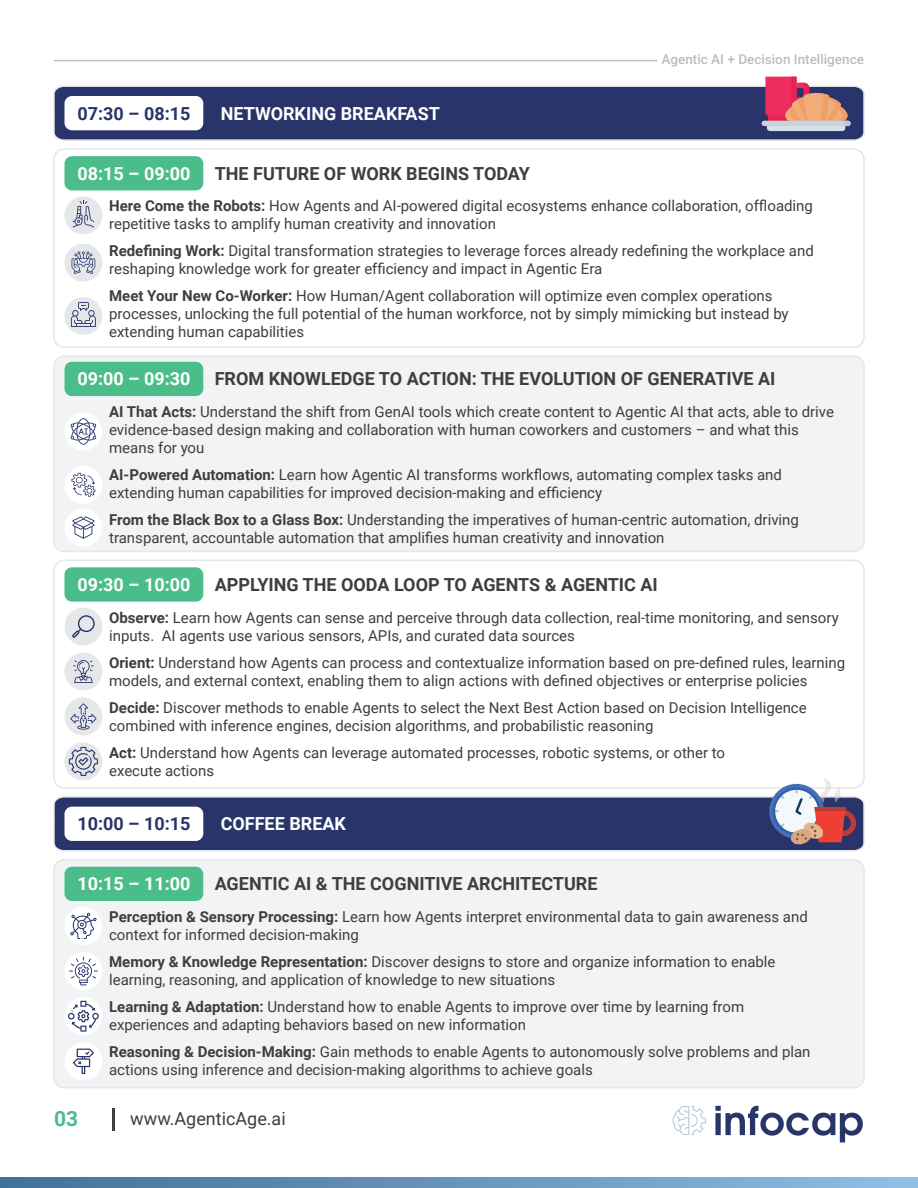
<style>
.page{position:relative;width:918px;height:1188px;background:#fff}
.page>*{position:absolute;margin:0;border:0;box-sizing:border-box;transform-origin:0 0}
.t1{font:700 21px "Roboto";color:#4bbd8b}
.t2{font:700 18px "Roboto";color:#3e3e3f}
.t3{font:700 18px "Roboto";color:#fff}
.t4{font:700 18px "Roboto";color:#28346a}
.t5{font:18px "Roboto";color:#3e3e3f}
.t6{font:15px/18px "Roboto";color:#3e3e3f}
.t7{font:500 13.5px "Roboto";color:#bcbdc0}
.s1{font-weight:700}
</style>
<div class="page">
<svg style="left:0;top:1178px;width:918px;height:10px;background:#6895bc"></svg>
<hr style="left:112px;top:1109px;width:3px;height:22px;background:#3e3e3f">
<hr style="left:54px;top:60px;width:604px;height:1px;background:#bcbdc0">
<svg style="left:715px;top:1106px;width:148px;height:36px"></svg>
<svg style="left:673px;top:1106px;width:33px;height:29px"></svg>
<svg style="left:53px;top:85px;width:812px;height:56px;background:#374374"></svg>
<div style="left:65px;top:96px;width:138px;height:34px;background:#fff;border-radius:7px"></div>
<svg style="left:53px;top:796px;width:812px;height:56px;background:#384374"></svg>
<div style="left:65px;top:807px;width:138px;height:34px;background:#fff;border-radius:7px"></div>
<div style="left:65px;top:156px;width:138px;height:34px;background:#4bbd8b;border-radius:7px"></div>
<div style="left:53px;top:148px;width:812px;height:200px;border:2px solid #e6e7e9;border-radius:10px"></div>
<div style="left:64px;top:196px;width:38px;height:38px;background:#e6e7e9;border-radius:50%"></div>
<div style="left:64px;top:244px;width:38px;height:38px;background:#e6e7e9;border-radius:50%"></div>
<div style="left:64px;top:297px;width:38px;height:38px;background:#e6e7e9;border-radius:50%"></div>
<svg style="left:73px;top:200px;width:21px;height:28px"></svg>
<svg style="left:72px;top:251px;width:23px;height:23px"></svg>
<svg style="left:71px;top:302px;width:25px;height:25px"></svg>
<div style="left:54px;top:356px;width:810px;height:195px;background:#f2f3f4;border-radius:10px"></div>
<div style="left:53px;top:355px;width:812px;height:197px;border:2px solid #e6e7e9;border-radius:10px"></div>
<div style="left:65px;top:362px;width:138px;height:34px;background:#4bbd8b;border-radius:7px"></div>
<div style="left:64px;top:413px;width:38px;height:37px;background:#fff;border-radius:50%"></div>
<div style="left:64px;top:466px;width:38px;height:38px;background:#fff;border-radius:50%"></div>
<div style="left:64px;top:509px;width:38px;height:38px;background:#fff;border-radius:50%"></div>
<svg style="left:70px;top:418px;width:26px;height:27px"></svg>
<svg style="left:71px;top:473px;width:24px;height:24px"></svg>
<svg style="left:72px;top:516px;width:23px;height:23px"></svg>
<div style="left:65px;top:567px;width:138px;height:35px;background:#4bbd8b;border-radius:7px"></div>
<div style="left:53px;top:560px;width:812px;height:229px;border:2px solid #e6e7e9;border-radius:10px"></div>
<div style="left:64px;top:608px;width:38px;height:37px;background:#e6e7e9;border-radius:50%"></div>
<div style="left:64px;top:653px;width:38px;height:37px;background:#e6e7e9;border-radius:50%"></div>
<div style="left:64px;top:742px;width:38px;height:38px;background:#e6e7e9;border-radius:50%"></div>
<div style="left:64px;top:698px;width:38px;height:37px;background:#e6e7e9;border-radius:50%"></div>
<svg style="left:72px;top:615px;width:23px;height:23px"></svg>
<svg style="left:73px;top:660px;width:21px;height:23px"></svg>
<svg style="left:70px;top:703px;width:27px;height:27px"></svg>
<svg style="left:69px;top:747px;width:29px;height:29px"></svg>
<div style="left:54px;top:860px;width:810px;height:228px;background:#f2f3f4;border-radius:10px"></div>
<div style="left:53px;top:859px;width:812px;height:229px;border:2px solid #e6e7e9;border-radius:10px"></div>
<div style="left:65px;top:867px;width:138px;height:34px;background:#4bbd8b;border-radius:7px"></div>
<div style="left:64px;top:907px;width:38px;height:38px;background:#fff;border-radius:50%"></div>
<div style="left:64px;top:952px;width:38px;height:38px;background:#fff;border-radius:50%"></div>
<div style="left:64px;top:997px;width:38px;height:38px;background:#fff;border-radius:50%"></div>
<div style="left:64px;top:1042px;width:38px;height:38px;background:#fff;border-radius:50%"></div>
<svg style="left:70px;top:913px;width:27px;height:26px"></svg>
<svg style="left:69px;top:957px;width:29px;height:28px"></svg>
<svg style="left:67px;top:1001px;width:32px;height:31px"></svg>
<svg style="left:73px;top:1049px;width:21px;height:25px"></svg>
<div style="left:769px;top:784px;width:55px;height:55px;background:#466fb6;border-radius:50%"></div>
<svg style="left:773px;top:778px;width:83px;height:66px"></svg>
<div style="left:762px;top:121px;width:89px;height:5px;background:#cad2db;border-radius:3px"></div>
<svg style="left:765px;top:77px;width:86px;height:54px"></svg>
<p class="t4" style="left:77px;top:101px;width:115px">07:30 – 08:15</p>
<p class="t3" style="left:221px;top:101px;width:221px">NETWORKING BREAKFAST</p>
<p class="t3" style="left:77px;top:161px;width:115px">08:15 – 09:00</p>
<p class="t2" style="left:215px;top:161px;width:317px">THE FUTURE OF WORK BEGINS TODAY</p>
<p class="t7" style="left:662px;top:50px;width:204px">Agentic AI + Decision Intelligence</p>
<p class="t6" style="left:109px;top:197px;width:705px"><span class="s1">Here Come the Robots:</span> How Agents and AI-powered digital ecosystems enhance collaboration, offloading repetitive tasks to amplify human creativity and innovation</p>
<p class="t6" style="left:109px;top:242px;width:706px"><span class="s1">Redefining Work:</span> Digital transformation strategies to leverage forces already redefining the workplace and reshaping knowledge work for greater efficiency and impact in Agentic Era</p>
<p class="t6" style="left:109px;top:287px;width:681px"><span class="s1">Meet Your New Co-Worker:</span> How Human/Agent collaboration will optimize even complex operations processes, unlocking the full potential of the human workforce, not by simply mimicking but instead by extending human capabilities</p>
<p class="t3" style="left:77px;top:366px;width:115px">09:00 – 09:30</p>
<p class="t2" style="left:215px;top:366px;width:562px">FROM KNOWLEDGE TO ACTION: THE EVOLUTION OF GENERATIVE AI</p>
<p class="t6" style="left:109px;top:402px;width:726px"><span class="s1">AI That Acts:</span> Understand the shift from GenAI tools which create content to Agentic AI that acts, able to drive evidence-based design making and collaboration with human coworkers and customers – and what this means for you</p>
<p class="t6" style="left:109px;top:465px;width:674px"><span class="s1">AI-Powered Automation:</span> Learn how Agentic AI transforms workflows, automating complex tasks and extending human capabilities for improved decision-making and efficiency</p>
<p class="t6" style="left:109px;top:510px;width:691px"><span class="s1">From the Black Box to a Glass Box:</span> Understanding the imperatives of human-centric automation, driving transparent, accountable automation that amplifies human creativity and innovation</p>
<p class="t3" style="left:77px;top:572px;width:115px">09:30 – 10:00</p>
<p class="t2" style="left:215px;top:572px;width:445px">APPLYING THE OODA LOOP TO AGENTS &amp; AGENTIC AI</p>
<p class="t6" style="left:109px;top:608px;width:731px"><span class="s1">Observe:</span> Learn how Agents can sense and perceive through data collection, real-time monitoring, and sensory inputs. AI agents use various sensors, APIs, and curated data sources</p>
<p class="t6" style="left:109px;top:653px;width:738px"><span class="s1">Orient:</span> Understand how Agents can process and contextualize information based on pre-defined rules, learning models, and external context, enabling them to align actions with defined objectives or enterprise policies</p>
<p class="t6" style="left:109px;top:698px;width:699px"><span class="s1">Decide:</span> Discover methods to enable Agents to select the Next Best Action based on Decision Intelligence combined with inference engines, decision algorithms, and probabilistic reasoning</p>
<p class="t6" style="left:109px;top:743px;width:618px"><span class="s1">Act:</span> Understand how Agents can leverage automated processes, robotic systems, or other to execute actions</p>
<p class="t4" style="left:77px;top:811px;width:115px">10:00 – 10:15</p>
<p class="t3" style="left:221px;top:811px;width:127px">COFFEE BREAK</p>
<p class="t3" style="left:77px;top:871px;width:115px">10:15 – 11:00</p>
<p class="t2" style="left:215px;top:871px;width:384px">AGENTIC AI &amp; THE COGNITIVE ARCHITECTURE</p>
<p class="t6" style="left:109px;top:907px;width:700px"><span class="s1">Perception &amp; Sensory Processing:</span> Learn how Agents interpret environmental data to gain awareness and context for informed decision-making</p>
<p class="t6" style="left:109px;top:952px;width:668px"><span class="s1">Memory &amp; Knowledge Representation:</span> Discover designs to store and organize information to enable learning, reasoning, and application of knowledge to new situations</p>
<p class="t6" style="left:109px;top:997px;width:637px"><span class="s1">Learning &amp; Adaptation:</span> Understand how to enable Agents to improve over time by learning from experiences and adapting behaviors based on new information</p>
<p class="t6" style="left:109px;top:1042px;width:703px"><span class="s1">Reasoning &amp; Decision-Making:</span> Gain methods to enable Agents to autonomously solve problems and plan actions using inference and decision-making algorithms to achieve goals</p>
<h1 class="t1" style="left:54px;top:1104px;width:26px">03</h1>
<p class="t5" style="left:130px;top:1106px;width:157px">www.AgenticAge.ai</p>
</div>
